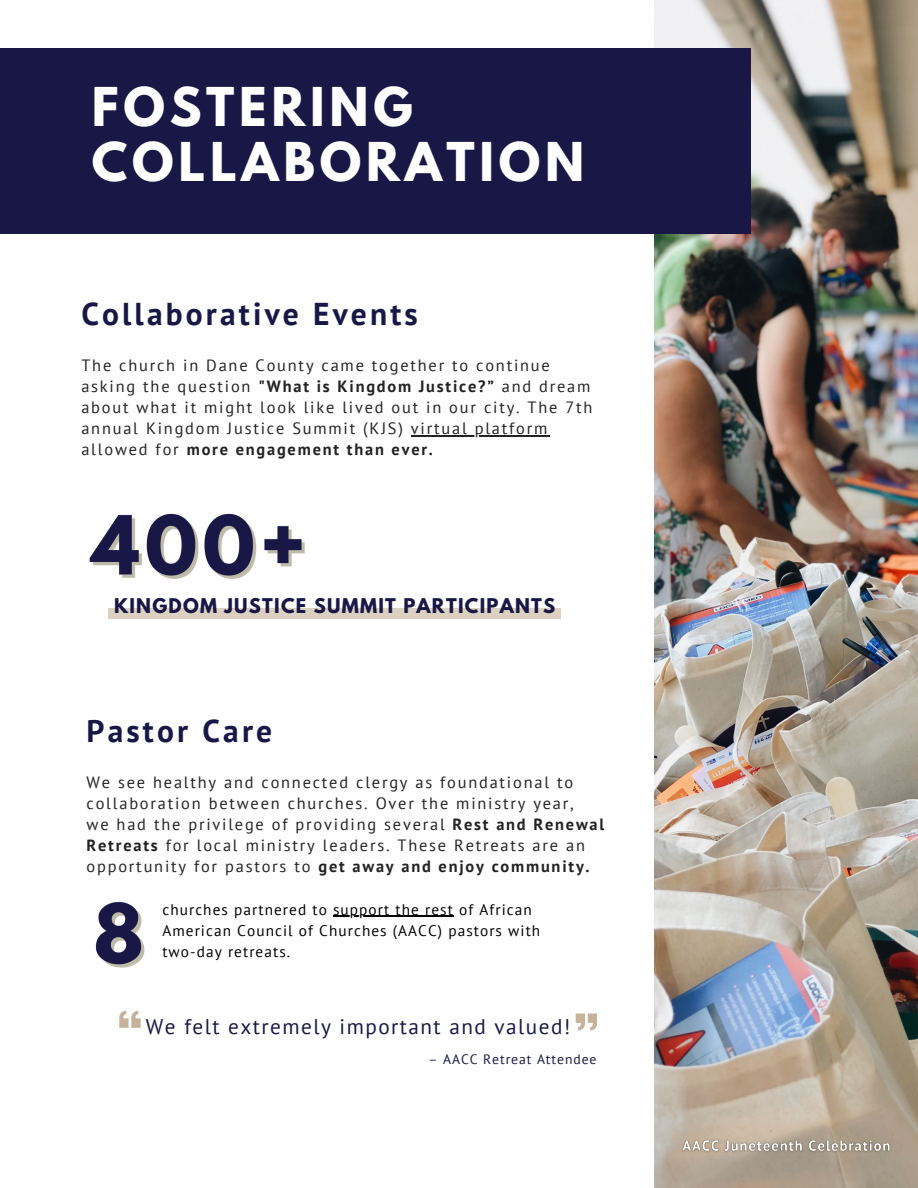
<style>
.page{position:relative;width:918px;height:1188px;background:#fff}
.page>*{position:absolute;margin:0;border:0;box-sizing:border-box;transform-origin:0 0}
.t1{font:700 47.4px "League Spartan";letter-spacing:.1em;color:#fff}
.t2{font:700 31.5px "PT Sans";letter-spacing:.1em;color:#181746}
.t3{font:21.15px "PT Sans";letter-spacing:.07em;color:#181746}
.t4{font:700 18px "League Spartan";letter-spacing:.07em;color:#181746}
.t5{font:16.35px/21.1px "PT Sans";letter-spacing:.11em;color:#222}
.t6{font:15.3px/21.3px "PT Sans";letter-spacing:.07em;color:#000}
.t7{font:13.65px "PT Sans";letter-spacing:.07em;color:#181746}
.s1{font-weight:700}
</style>
<div class="page">
<img style="left:655px;top:0;width:263px;height:1188px">
<div style="left:0;top:49px;width:751px;height:184px;background:#181746"></div>
<div style="left:109px;top:608px;width:452px;height:41px;background:#dcd0c1"></div>
<img style="left:89px;top:513px;width:216px;height:66px">
<div style="left:95px;top:619px;width:480px;height:40px;background:#fff"></div>
<hr style="left:411px;top:435px;width:138px;height:1px;background:#222">
<img style="left:677px;top:1131px;width:219px;height:30px">
<hr style="left:333px;top:916px;width:121px;height:1px;background:#000">
<img style="left:95px;top:901px;width:50px;height:67px">
<svg style="left:119px;top:1011px;width:22px;height:17px"></svg>
<svg style="left:576px;top:1014px;width:21px;height:16px"></svg>
<p class="t1" style="left:92px;top:83px;width:322px">FOSTERING</p>
<p class="t1" style="left:92px;top:139px;width:494px">COLLABORATION</p>
<p class="t2" style="left:81px;top:293px;width:338px">Collaborative Events</p>
<p class="t5" style="left:81px;top:354px;width:512px">The church in Dane County came together to continue asking the question <span class="s1">"What is Kingdom Justice?”</span> and dream about what it might look like lived out in our city. The 7th annual Kingdom Justice Summit (KJS) virtual platform allowed for <span class="s1">more engagement than ever.</span></p>
<p class="t4" style="left:114px;top:597px;width:443px">KINGDOM JUSTICE SUMMIT PARTICIPANTS</p>
<p class="t2" style="left:87px;top:710px;width:187px">Pastor Care</p>
<p class="t5" style="left:87px;top:771px;width:489px">We see healthy and connected clergy as foundational to collaboration between churches. Over the ministry year,</p>
<p class="t5" style="left:87px;top:813px;width:519px">we had the privilege of providing several <span class="s1">Rest and Renewal<br>Retreats</span> for local ministry leaders. These Retreats are an opportunity for pastors to <span class="s1">get away and enjoy community.</span></p>
<p class="t6" style="left:162px;top:898px;width:379px">churches partnered to support the rest of African<br>American Council of Churches (AACC) pastors with</p>
<p class="t6" style="left:162px;top:941px;width:129px">two-day retreats.</p>
<p class="t3" style="left:146px;top:1012px;width:426px">We felt extremely important and valued!</p>
<p class="t7" style="left:429px;top:1051px;width:169px">– AACC Retreat Attendee</p>
</div>
